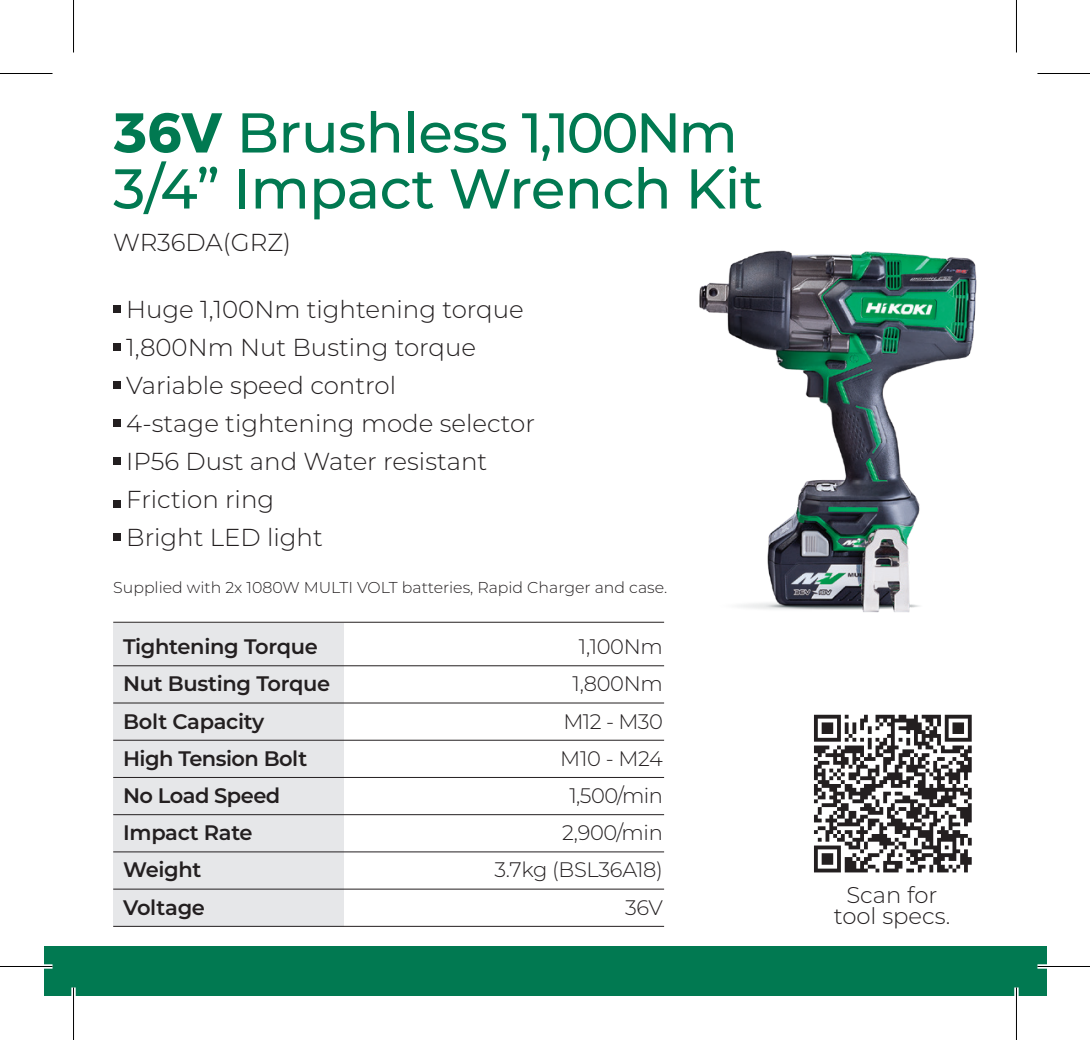
<style>
.page{position:relative;width:1090px;height:1040px;background:#fff}
.page>*{position:absolute;margin:0;border:0;box-sizing:border-box;transform-origin:0 0}
.t1{font:500 56px/56px "Montserrat";letter-spacing:-.01em;color:#017951}
.t2{font:300 24.5px/37.8px "Montserrat";color:#231f20}
.t3{font:300 22.75px/21px "Montserrat";color:#231f20;text-align:center}
.t4{font:600 21px "Montserrat";letter-spacing:-.015em;color:#231f20}
.t5{font:300 21px "Montserrat";letter-spacing:-.015em;color:#231f20}
.t6{font:300 15.75px "Montserrat";color:#231f20}
.s1{font-weight:700}
</style>
<div class="page">
<div style="left:44px;top:947px;width:1002px;height:49px;background:#017951"></div>
<div style="left:113px;top:623px;width:230px;height:303px;background:#e6e7e9"></div>
<div style="left:113px;top:306px;width:8px;height:7px;background:#231f20"></div>
<div style="left:113px;top:343px;width:8px;height:8px;background:#231f20"></div>
<div style="left:113px;top:381px;width:8px;height:8px;background:#231f20"></div>
<div style="left:113px;top:419px;width:8px;height:8px;background:#231f20"></div>
<div style="left:113px;top:457px;width:8px;height:8px;background:#231f20"></div>
<div style="left:113px;top:500px;width:8px;height:8px;background:#231f20"></div>
<div style="left:113px;top:533px;width:8px;height:7px;background:#231f20"></div>
<hr style="left:113px;top:622px;width:551px;height:1px;background:#231f20">
<hr style="left:113px;top:665px;width:551px;height:1px;background:#231f20">
<hr style="left:113px;top:702px;width:551px;height:2px;background:#231f20">
<hr style="left:113px;top:740px;width:551px;height:1px;background:#231f20">
<hr style="left:113px;top:777px;width:551px;height:1px;background:#231f20">
<hr style="left:113px;top:814px;width:551px;height:1px;background:#231f20">
<hr style="left:113px;top:851px;width:551px;height:1px;background:#231f20">
<hr style="left:113px;top:888px;width:551px;height:2px;background:#231f20">
<hr style="left:113px;top:926px;width:551px;height:1px;background:#231f20">
<div style="left:810px;top:711px;width:165px;height:165px;background:linear-gradient(to right,#fff,#fff)"></div>
<svg style="left:814px;top:715px;width:157px;height:157px"></svg>
<img style="left:699px;top:250px;width:278px;height:363px">
<div style="left:0;top:964px;width:52px;height:5px;background:#fff"></div>
<div style="left:1037px;top:964px;width:53px;height:5px;background:#fff"></div>
<div style="left:71px;top:987px;width:5px;height:53px;background:#fff"></div>
<hr style="left:1014px;top:987px;width:4px;height:53px;background:#fff">
<hr style="left:0;top:73px;width:52px;height:1px;background:#000">
<hr style="left:1037px;top:73px;width:53px;height:1px;background:#000">
<hr style="left:0;top:966px;width:52px;height:1px;background:#000">
<hr style="left:1037px;top:966px;width:53px;height:1px;background:#000">
<hr style="left:73px;top:0;width:1px;height:52px;background:#000">
<hr style="left:73px;top:987px;width:1px;height:53px;background:#000">
<hr style="left:1015px;top:0;width:2px;height:52px;background:#000">
<hr style="left:1015px;top:987px;width:2px;height:53px;background:#000">
<h1 class="t1" style="left:113px;top:102px;width:651px"><span class="s1">36V</span> Brushless 1,100Nm<br>3/4” Impact Wrench Kit</h1>
<p class="t2" style="left:113px;top:222px;width:179px">WR36DA(GRZ)</p>
<p class="t2" style="left:126px;top:290px;width:410px">Huge 1,100Nm tightening torque<br>1,800Nm Nut Busting torque<br>Variable speed control<br>4-stage tightening mode selector<br>IP56 Dust and Water resistant<br>Friction ring<br>Bright LED light</p>
<p class="t6" style="left:113px;top:577px;width:555px">Supplied with 2x 1080W MULTI VOLT batteries, Rapid Charger and case.</p>
<p class="t4" style="left:123px;top:632px;width:196px">Tightening Torque</p>
<p class="t5" style="left:579px;top:632px;width:85px">1,100Nm</p>
<p class="t4" style="left:123px;top:669px;width:208px">Nut Busting Torque</p>
<p class="t5" style="left:572px;top:670px;width:92px">1,800Nm</p>
<p class="t4" style="left:123px;top:706px;width:143px">Bolt Capacity</p>
<p class="t5" style="left:563px;top:707px;width:101px">M12 - M30</p>
<p class="t4" style="left:123px;top:743px;width:186px">High Tension Bolt</p>
<p class="t5" style="left:560px;top:744px;width:104px">M10 - M24</p>
<p class="t4" style="left:123px;top:781px;width:159px">No Load Speed</p>
<p class="t5" style="left:569px;top:781px;width:95px">1,500/min</p>
<p class="t4" style="left:123px;top:818px;width:131px">Impact Rate</p>
<p class="t5" style="left:562px;top:818px;width:102px">2,900/min</p>
<p class="t4" style="left:123px;top:855px;width:80px">Weight</p>
<p class="t5" style="left:494px;top:856px;width:170px">3.7kg (BSL36A18)</p>
<p class="t4" style="left:123px;top:892px;width:83px">Voltage</p>
<p class="t5" style="left:625px;top:893px;width:39px">36V</p>
<p class="t3" style="left:833px;top:884px;width:118px">Scan for tool specs.</p>
</div>
